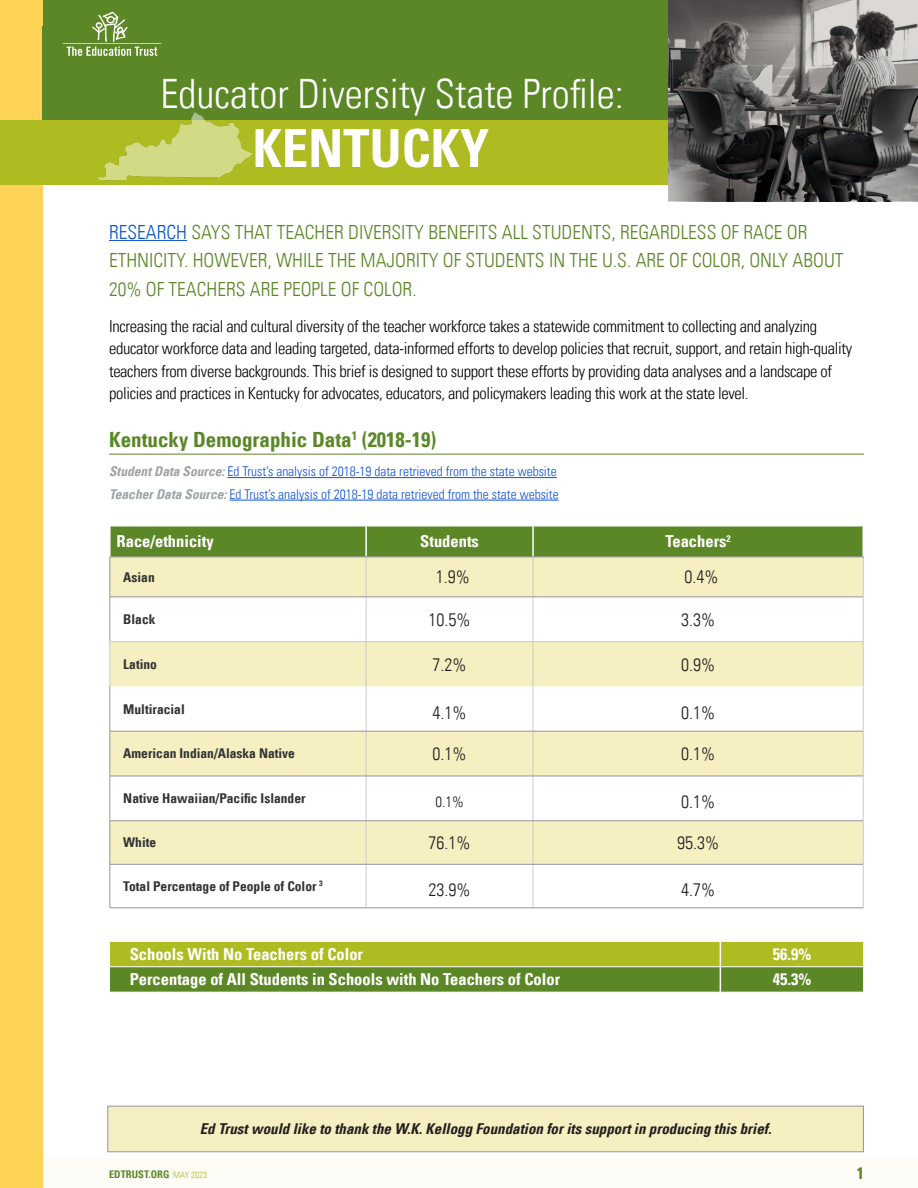
<style>
.page{position:relative;width:918px;height:1188px;background:#fff}
.page>*{position:absolute;margin:0;border:0;box-sizing:border-box;transform-origin:0 0}
.Normal_wrd_1{font:700 condensed 52.5px "Univers LT";color:#fff}
.Normal_wrd_1-2{font:300 condensed 40.5px "Univers LT";color:#fff}
.Heaing{font:700 condensed 21px "Univers LT";color:#5c8727}
.t1{font:300 condensed 19.5px/28.5px "Univers LT";color:#5c8727}
.Table_ONE_body{font:300 condensed 18px "Univers LT";color:#231f20}
.t2{font:300 condensed 16.5px/22.5px "Univers LT";letter-spacing:-.02em;color:#000}
.t3{font:700 condensed 16.5px "Univers LT";color:#fff}
.t4{font:700 condensed 16.5px "Univers LT";color:#5c8727}
.t5{font:italic 700 condensed 15px "Univers LT";color:#231f20}
.Table_ONE_body-2{font:300 condensed 15px "Univers LT";color:#231f20}
.Source{font:300 condensed 13.5px/22.5px "Univers LT";color:#15c}
.t6{font:700 condensed 13.5px "Univers LT";color:#333}
.t7{font:700 condensed 10.5px "Univers LT";color:#5c8727}
.s1{color:#15c}
.s2{font-weight:700;font-style:italic;color:#9da3a6}
.s3{font-weight:300;font-size:9px;color:#aebc21}
</style>
<div class="page">
<div style="left:0;top:0;width:918px;height:45px;background:#5c8727"></div>
<div style="left:0;top:1158px;width:918px;height:30px;background:#fdfcf7"></div>
<div style="left:0;top:0;width:43px;height:1188px;background:#fed356"></div>
<hr style="left:109px;top:240px;width:78px;height:1px;background:#15c">
<hr style="left:109px;top:454px;width:755px;height:1px;background:#5c8727">
<hr style="left:228px;top:477px;width:329px;height:1px;background:#15c">
<hr style="left:230px;top:500px;width:329px;height:1px;background:#15c">
<div style="left:111px;top:527px;width:751px;height:30px;background:#5c8727"></div>
<svg style="left:111px;top:558px;width:752px;height:306px;fill:#f6efc2"></svg>
<hr style="left:366px;top:557px;width:1px;height:40px;background:#c9cacb">
<hr style="left:533px;top:557px;width:1px;height:40px;background:#c9cacb">
<hr style="left:863px;top:557px;width:1px;height:40px;background:#c9cacb">
<hr style="left:366px;top:597px;width:1px;height:44px;background:#c9cacb">
<hr style="left:533px;top:597px;width:1px;height:44px;background:#c9cacb">
<hr style="left:863px;top:597px;width:1px;height:44px;background:#c9cacb">
<hr style="left:366px;top:686px;width:1px;height:45px;background:#c9cacb">
<hr style="left:533px;top:686px;width:1px;height:45px;background:#c9cacb">
<hr style="left:863px;top:686px;width:1px;height:45px;background:#c9cacb">
<hr style="left:366px;top:731px;width:1px;height:45px;background:#c9cacb">
<hr style="left:533px;top:731px;width:1px;height:45px;background:#c9cacb">
<hr style="left:863px;top:731px;width:1px;height:45px;background:#c9cacb">
<hr style="left:366px;top:776px;width:1px;height:45px;background:#c9cacb">
<hr style="left:533px;top:776px;width:1px;height:45px;background:#c9cacb">
<hr style="left:863px;top:776px;width:1px;height:45px;background:#c9cacb">
<hr style="left:366px;top:821px;width:1px;height:43px;background:#c9cacb">
<hr style="left:533px;top:821px;width:1px;height:43px;background:#c9cacb">
<hr style="left:863px;top:821px;width:1px;height:43px;background:#c9cacb">
<hr style="left:366px;top:865px;width:1px;height:43px;background:#c9cacb">
<hr style="left:533px;top:865px;width:1px;height:43px;background:#c9cacb">
<hr style="left:863px;top:864px;width:1px;height:44px;background:#c9cacb">
<hr style="left:110px;top:597px;width:1px;height:44px;background:#939598">
<hr style="left:365px;top:527px;width:2px;height:30px;background:#fff">
<hr style="left:532px;top:527px;width:2px;height:30px;background:#fff">
<hr style="left:110px;top:642px;width:1px;height:44px;background:#c9cacb">
<hr style="left:110px;top:641px;width:256px;height:1px;background:#c9cacb">
<hr style="left:366px;top:641px;width:167px;height:1px;background:#c9cacb">
<hr style="left:533px;top:641px;width:330px;height:1px;background:#c9cacb">
<hr style="left:366px;top:642px;width:1px;height:44px;background:#c9cacb">
<hr style="left:533px;top:642px;width:1px;height:44px;background:#c9cacb">
<hr style="left:863px;top:642px;width:1px;height:44px;background:#c9cacb">
<hr style="left:110px;top:686px;width:1px;height:45px;background:#939598">
<hr style="left:110px;top:731px;width:256px;height:1px;background:#939598">
<hr style="left:110px;top:731px;width:1px;height:45px;background:#939598">
<hr style="left:366px;top:731px;width:167px;height:1px;background:#939598">
<hr style="left:533px;top:731px;width:330px;height:1px;background:#939598">
<hr style="left:110px;top:776px;width:256px;height:1px;background:#939598">
<hr style="left:110px;top:776px;width:1px;height:45px;background:#939598">
<hr style="left:366px;top:776px;width:167px;height:1px;background:#939598">
<hr style="left:533px;top:776px;width:330px;height:1px;background:#939598">
<hr style="left:110px;top:820px;width:256px;height:1px;background:#939598">
<hr style="left:110px;top:821px;width:1px;height:43px;background:#939598">
<hr style="left:366px;top:820px;width:167px;height:1px;background:#939598">
<hr style="left:533px;top:820px;width:330px;height:1px;background:#939598">
<hr style="left:110px;top:864px;width:256px;height:1px;background:#939598">
<hr style="left:110px;top:865px;width:1px;height:43px;background:#939598">
<hr style="left:366px;top:864px;width:167px;height:1px;background:#939598">
<hr style="left:533px;top:864px;width:330px;height:1px;background:#939598">
<hr style="left:110px;top:908px;width:256px;height:1px;background:#939598">
<hr style="left:366px;top:908px;width:167px;height:1px;background:#939598">
<hr style="left:533px;top:908px;width:330px;height:1px;background:#939598">
<hr style="left:110px;top:557px;width:256px;height:1px;background:#939598">
<hr style="left:110px;top:557px;width:1px;height:40px;background:#939598">
<hr style="left:366px;top:557px;width:167px;height:1px;background:#939598">
<hr style="left:533px;top:557px;width:331px;height:1px;background:#939598">
<hr style="left:110px;top:597px;width:256px;height:1px;background:#939598">
<hr style="left:366px;top:597px;width:167px;height:1px;background:#939598">
<hr style="left:533px;top:597px;width:330px;height:1px;background:#939598">
<svg style="left:109px;top:941px;width:755px;height:51px;background:#8aa52e"></svg>
<div style="left:43px;top:27px;width:875px;height:158px;background:#5c8727"></div>
<div style="left:0;top:120px;width:669px;height:65px;background:#aebc21"></div>
<svg style="left:63px;top:12px;width:98px;height:44px"></svg>
<svg style="left:668px;top:0;width:250px;height:201px;background:#5e5d5c"></svg>
<div style="left:108px;top:1106px;width:755px;height:46px;background:#f6efc2"></div>
<div style="left:108px;top:1106px;width:756px;height:46px;border:1px solid #939598"></div>
<img style="left:98px;top:112px;width:156px;height:68px">
<p class="Normal_wrd_1-2" style="left:160px;top:69px;width:465px">Educator Diversity State Profile:</p>
<p class="Normal_wrd_1" style="left:253px;top:116px;width:238px">KENTUCKY</p>
<p class="t1" style="left:109px;top:217px;width:736px"><span class="s1">RESEARCH</span> SAYS THAT TEACHER DIVERSITY BENEFITS ALL STUDENTS, REGARDLESS OF RACE OR<br>ETHNICITY. HOWEVER, WHILE THE MAJORITY OF STUDENTS IN THE U.S. ARE OF COLOR, ONLY ABOUT<br>20% OF TEACHERS ARE PEOPLE OF COLOR.</p>
<p class="t2" style="left:109px;top:314px;width:745px">Increasing the racial and cultural diversity of the teacher workforce takes a statewide commitment to collecting and analyzing educator workforce data and leading targeted, data-informed efforts to develop policies that recruit, support, and retain high-quality teachers from diverse backgrounds. This brief is designed to support these efforts by providing data analyses and a landscape of policies and practices in Kentucky for advocates, educators, and policymakers leading this work at the state level.</p>
<p class="Heaing" style="left:109px;top:427px;width:329px">Kentucky Demographic Data<sup>1</sup> (2018-19)</p>
<p class="Source" style="left:109px;top:460px;width:451px"><span class="s2">Student Data Source:</span> Ed Trust’s analysis of 2018-19 data retrieved from the state website<br><span class="s2">Teacher Data Source:</span> Ed Trust’s analysis of 2018-19 data retrieved from the state website</p>
<p class="t3" style="left:117px;top:531px;width:99px">Race/ethnicity</p>
<p class="t3" style="left:420px;top:531px;width:60px">Students</p>
<p class="t3" style="left:665px;top:531px;width:67px">Teachers<sup>2</sup></p>
<p class="t6" style="left:123px;top:569px;width:33px">Asian</p>
<p class="Table_ONE_body" style="left:436px;top:566px;width:35px">1.9%</p>
<p class="Table_ONE_body" style="left:685px;top:566px;width:35px">0.4%</p>
<p class="t6" style="left:123px;top:611px;width:34px">Black</p>
<p class="Table_ONE_body" style="left:429px;top:609px;width:43px">10.5%</p>
<p class="Table_ONE_body" style="left:681px;top:609px;width:35px">3.3%</p>
<p class="t6" style="left:123px;top:656px;width:35px">Latino</p>
<p class="Table_ONE_body" style="left:433px;top:653px;width:35px">7.2%</p>
<p class="Table_ONE_body" style="left:681px;top:653px;width:35px">0.9%</p>
<p class="t6" style="left:123px;top:701px;width:63px">Multiracial</p>
<p class="Table_ONE_body" style="left:433px;top:702px;width:35px">4.1%</p>
<p class="Table_ONE_body" style="left:681px;top:702px;width:35px">0.1%</p>
<p class="t6" style="left:123px;top:745px;width:173px">American Indian/Alaska Native</p>
<p class="Table_ONE_body" style="left:433px;top:743px;width:35px">0.1%</p>
<p class="Table_ONE_body" style="left:681px;top:743px;width:35px">0.1%</p>
<p class="t6" style="left:123px;top:790px;width:184px">Native Hawaiian/Pacific Islander</p>
<p class="Table_ONE_body-2" style="left:435px;top:793px;width:30px">0.1%</p>
<p class="Table_ONE_body" style="left:681px;top:791px;width:35px">0.1%</p>
<p class="t6" style="left:123px;top:834px;width:35px">White</p>
<p class="Table_ONE_body" style="left:429px;top:832px;width:43px">76.1%</p>
<p class="Table_ONE_body" style="left:677px;top:832px;width:43px">95.3%</p>
<p class="t6" style="left:123px;top:878px;width:201px">Total Percentage of People of Color <sup>3</sup></p>
<p class="Table_ONE_body" style="left:429px;top:879px;width:43px">23.9%</p>
<p class="Table_ONE_body" style="left:681px;top:879px;width:35px">4.7%</p>
<p class="t3" style="left:130px;top:944px;width:235px">Schools With No Teachers of Color</p>
<p class="t3" style="left:773px;top:944px;width:40px">56.9%</p>
<p class="t3" style="left:130px;top:969px;width:432px">Percentage of All Students in Schools with No Teachers of Color</p>
<p class="t3" style="left:773px;top:969px;width:40px">45.3%</p>
<p class="t5" style="left:200px;top:1120px;width:573px">Ed Trust would like to thank the W.K. Kellogg Foundation for its support in producing this brief.</p>
<p class="t7" style="left:109px;top:1168px;width:100px">EDTRUST.ORG <span class="s3">MAY 2023</span></p>
<p class="t4" style="left:857px;top:1163px;width:9px">1</p>
</div>
